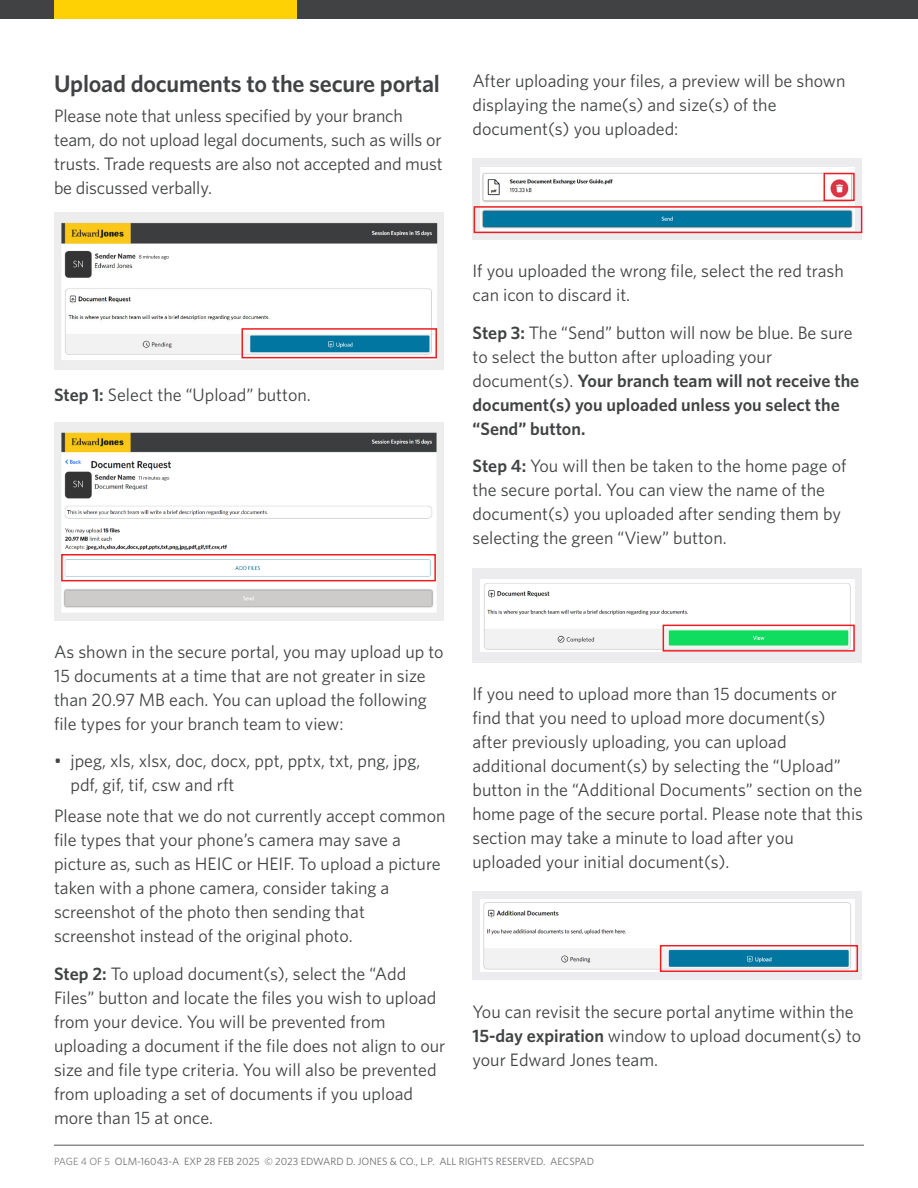
<style>
.page{position:relative;width:918px;height:1188px;background:#fff}
.page>*{position:absolute;margin:0;border:0;box-sizing:border-box;transform-origin:0 0}
.Section_Header{font:600 24px "Whitney";letter-spacing:-.01em;color:#414243}
.Body{font:18px/24px "Whitney";color:#414243}
.Body-2{font:600 18px/24px "Whitney";color:#414243}
.t1{font:10.5px "Whitney";color:#6c6d70}
.s1{font-weight:600}
.s2{font-weight:400}
.s3{color:#808285}
</style>
<div class="page">
<hr style="left:54px;top:1145px;width:810px;height:1px;background:#57585a">
<div style="left:0;top:0;width:918px;height:18px;background:#414243"></div>
<div style="left:54px;top:0;width:243px;height:18px;background:#fed105"></div>
<img style="left:54px;top:213px;width:390px;height:157px">
<div style="left:242px;top:328px;width:195px;height:30px;border:2px solid #ee1d23"></div>
<img style="left:54px;top:424px;width:390px;height:196px">
<div style="left:61px;top:554px;width:375px;height:27px;border:2px solid #ee1d23"></div>
<div style="left:472px;top:158px;width:390px;height:82px;background:#ececee"></div>
<img style="left:480px;top:167px;width:375px;height:63px">
<div style="left:474px;top:206px;width:388px;height:27px;border:2px solid #ee1d23"></div>
<div style="left:472px;top:568px;width:390px;height:95px;background:#ececee"></div>
<img style="left:480px;top:580px;width:375px;height:72px">
<div style="left:663px;top:625px;width:192px;height:27px;border:2px solid #ee1d23"></div>
<div style="left:472px;top:892px;width:390px;height:88px;background:#ececee"></div>
<img style="left:480px;top:900px;width:375px;height:72px">
<div style="left:660px;top:945px;width:198px;height:27px;border:2px solid #ee1d23"></div>
<div style="left:824px;top:173px;width:31px;height:28px;border:2px solid #ee1d23"></div>
<p class="Section_Header" style="left:54px;top:67px;width:387px">Upload documents to the secure portal</p>
<p class="Body" style="left:54px;top:104px;width:390px">Please note that unless specified by your branch team, do not upload legal documents, such as wills or trusts. Trade requests are also not accepted and must be discussed verbally.</p>
<p class="Body" style="left:54px;top:382px;width:258px"><span class="s1">Step 1:</span> Select the “Upload” button.</p>
<p class="Body" style="left:472px;top:68px;width:375px">After uploading your files, a preview will be shown displaying the name(s) and size(s) of the document(s) you uploaded:</p>
<p class="Body" style="left:472px;top:259px;width:373px">If you uploaded the wrong file, select the red trash can icon to discard it.</p>
<p class="Body-2" style="left:472px;top:320px;width:388px">Step 3: <span class="s2">The “Send” button will now be blue. Be sure to select the button after uploading your document(s).</span> Your branch team will not receive the document(s) you uploaded unless you select the “Send” button.</p>
<p class="Body" style="left:472px;top:454px;width:376px"><span class="s1">Step 4:</span> You will then be taken to the home page of the secure portal. You can view the name of the document(s) you uploaded after sending them by selecting the green “View” button.</p>
<p class="Body" style="left:54px;top:639px;width:391px">As shown in the secure portal, you may upload up to 15 documents at a time that are not greater in size than 20.97 MB each. You can upload the following file types for your branch team to view:</p>
<p class="Body" style="left:70px;top:749px;width:351px;text-indent:-16px">• jpeg, xls, xlsx, doc, docx, ppt, pptx, txt, png, jpg, pdf, gif, tif, csw and rft</p>
<p class="Body" style="left:54px;top:803px;width:393px">Please note that we do not currently accept common file types that your phone’s camera may save a picture as, such as HEIC or HEIF. To upload a picture taken with a phone camera, consider taking a screenshot of the photo then sending that screenshot instead of the original photo.</p>
<p class="Body" style="left:54px;top:961px;width:393px"><span class="s1">Step 2:</span> To upload document(s), select the “Add Files” button and locate the files you wish to upload from your device. You will be prevented from uploading a document if the file does not align to our size and file type criteria. You will also be prevented from uploading a set of documents if you upload more than 15 at once.</p>
<p class="Body" style="left:472px;top:682px;width:392px">If you need to upload more than 15 documents or find that you need to upload more document(s) after previously uploading, you can upload additional document(s) by selecting the “Upload” button in the “Additional Documents” section on the home page of the secure portal. Please note that this section may take a minute to load after you uploaded your initial document(s).</p>
<p class="Body" style="left:472px;top:999px;width:390px">You can revisit the secure portal anytime within the<br><span class="s1">15-day expiration</span> window to upload document(s) to your Edward Jones team.</p>
<p class="t1" style="left:54px;top:1155px;width:542px"><span class="s3">PAGE 4 OF 5</span> OLM-16043-A EXP 28 FEB 2025 © 2023 EDWARD D. JONES &amp; CO., L.P. ALL RIGHTS RESERVED. AECSPAD</p>
</div>
